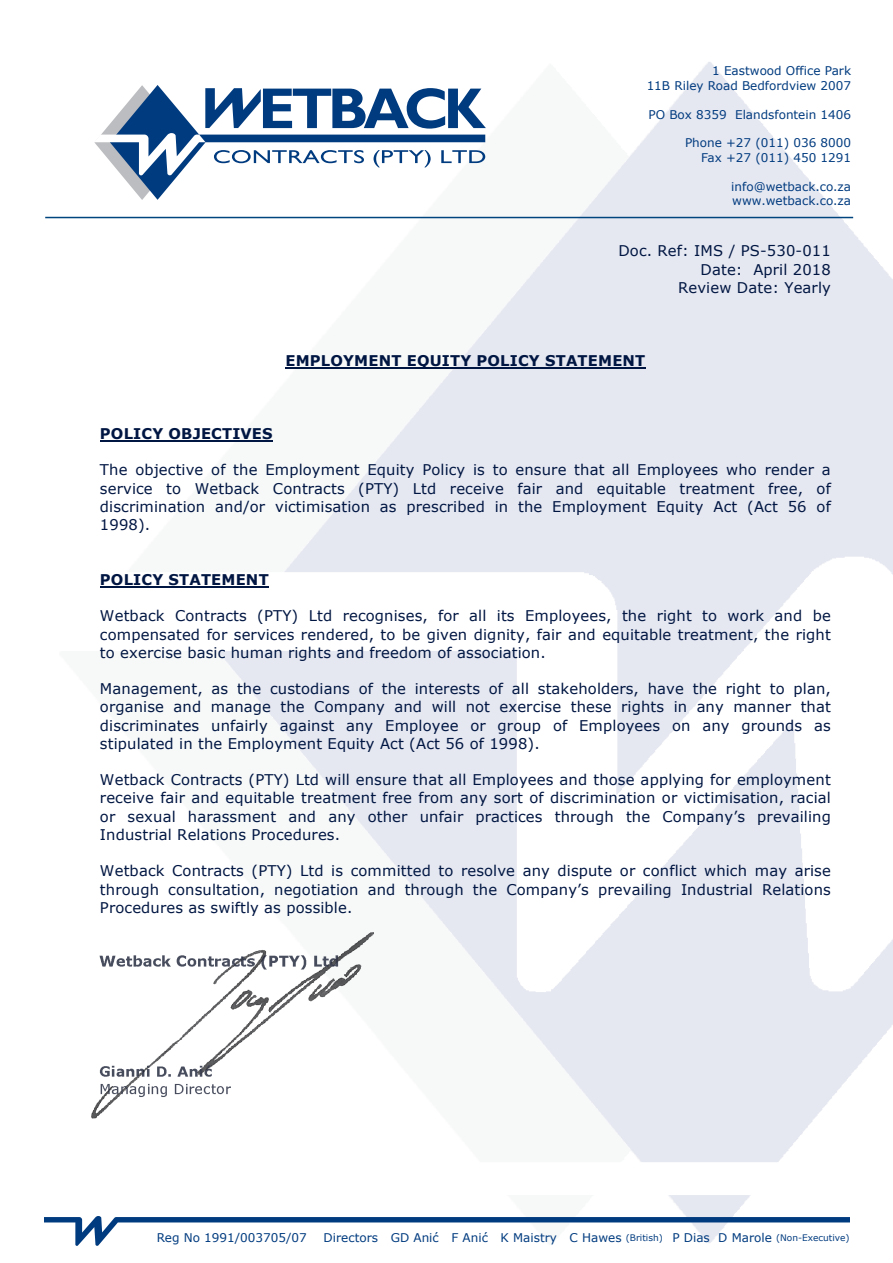
<style>
.page{position:relative;width:893px;height:1263px;background:#fff}
.page>*{position:absolute;margin:0;border:0;box-sizing:border-box;transform-origin:0 0}
.t1{font:14.7px/18.3px "Verdana";letter-spacing:.01em;color:#001642;text-align:justify}
.t2{font:700 14.7px "Verdana";letter-spacing:.01em;color:#001642}
.t3{font:12px/14.4px "Verdana";color:#013b7f;text-align:right}
.s1{font-size:9px}
</style>
<div class="page">
<img style="left:45px;top:62px;width:848px;height:1154px">
<svg style="left:94px;top:85px;width:392px;height:115px"></svg>
<hr style="left:45px;top:217px;width:808px;height:1px;background:#01457f">
<svg style="left:44px;top:1216px;width:806px;height:30px"></svg>
<hr style="left:285px;top:367px;width:360px;height:2px;background:#001642">
<hr style="left:100px;top:440px;width:173px;height:2px;background:#001642">
<hr style="left:100px;top:586px;width:169px;height:2px;background:#001642">
<img style="left:81px;top:924px;width:301px;height:200px">
<p class="t3" style="left:647px;top:63px;width:206px">1 Eastwood Office Park<br>11B Riley Road Bedfordview 2007</p>
<p class="t3" style="left:648px;top:107px;width:204px">PO Box 8359 Elandsfontein 1406</p>
<p class="t3" style="left:685px;top:135px;width:167px">Phone +27 (011) 036 8000<br>Fax +27 (011) 450 1291</p>
<p class="t3" style="left:731px;top:179px;width:121px;text-align:left">info@wetback.co.za www.wetback.co.za</p>
<p class="t1" style="left:618px;top:241px;width:214px;text-align:right">Doc. Ref: IMS / PS-530-011<br>Date: April 2018<br>Review Date: Yearly</p>
<p class="t2" style="left:285px;top:351px;width:361px">EMPLOYMENT EQUITY POLICY STATEMENT</p>
<p class="t2" style="left:100px;top:424px;width:174px">POLICY OBJECTIVES</p>
<p class="t1" style="left:100px;top:460px;width:732px">The objective of the Employment Equity Policy is to ensure that all Employees who render a service to Wetback Contracts (PTY) Ltd receive fair and equitable treatment free, of discrimination and/or victimisation as prescribed in the Employment Equity Act (Act 56 of 1998).</p>
<p class="t2" style="left:100px;top:570px;width:170px">POLICY STATEMENT</p>
<p class="t1" style="left:100px;top:606px;width:732px">Wetback Contracts (PTY) Ltd recognises, for all its Employees, the right to work and be compensated for services rendered, to be given dignity, fair and equitable treatment, the right to exercise basic human rights and freedom of association.</p>
<p class="t1" style="left:100px;top:679px;width:732px">Management, as the custodians of the interests of all stakeholders, have the right to plan, organise and manage the Company and will not exercise these rights in any manner that discriminates unfairly against any Employee or group of Employees on any grounds as stipulated in the Employment Equity Act (Act 56 of 1998).</p>
<p class="t1" style="left:100px;top:770px;width:732px">Wetback Contracts (PTY) Ltd will ensure that all Employees and those applying for employment receive fair and equitable treatment free from any sort of discrimination or victimisation, racial or sexual harassment and any other unfair practices through the Company’s prevailing Industrial Relations Procedures.</p>
<p class="t1" style="left:100px;top:861px;width:732px">Wetback Contracts (PTY) Ltd is committed to resolve any dispute or conflict which may arise through consultation, negotiation and through the Company’s prevailing Industrial Relations Procedures as swiftly as possible.</p>
<p class="t3" style="left:157px;top:1230px;width:151px">Reg No 1991/003705/07</p>
<p class="t3" style="left:324px;top:1230px;width:527px">Directors GD Anić F Anić K Maistry C Hawes <span class="s1">(British)</span> P Dias D Marole <span class="s1">(Non-Executive)</span></p>
</div>
